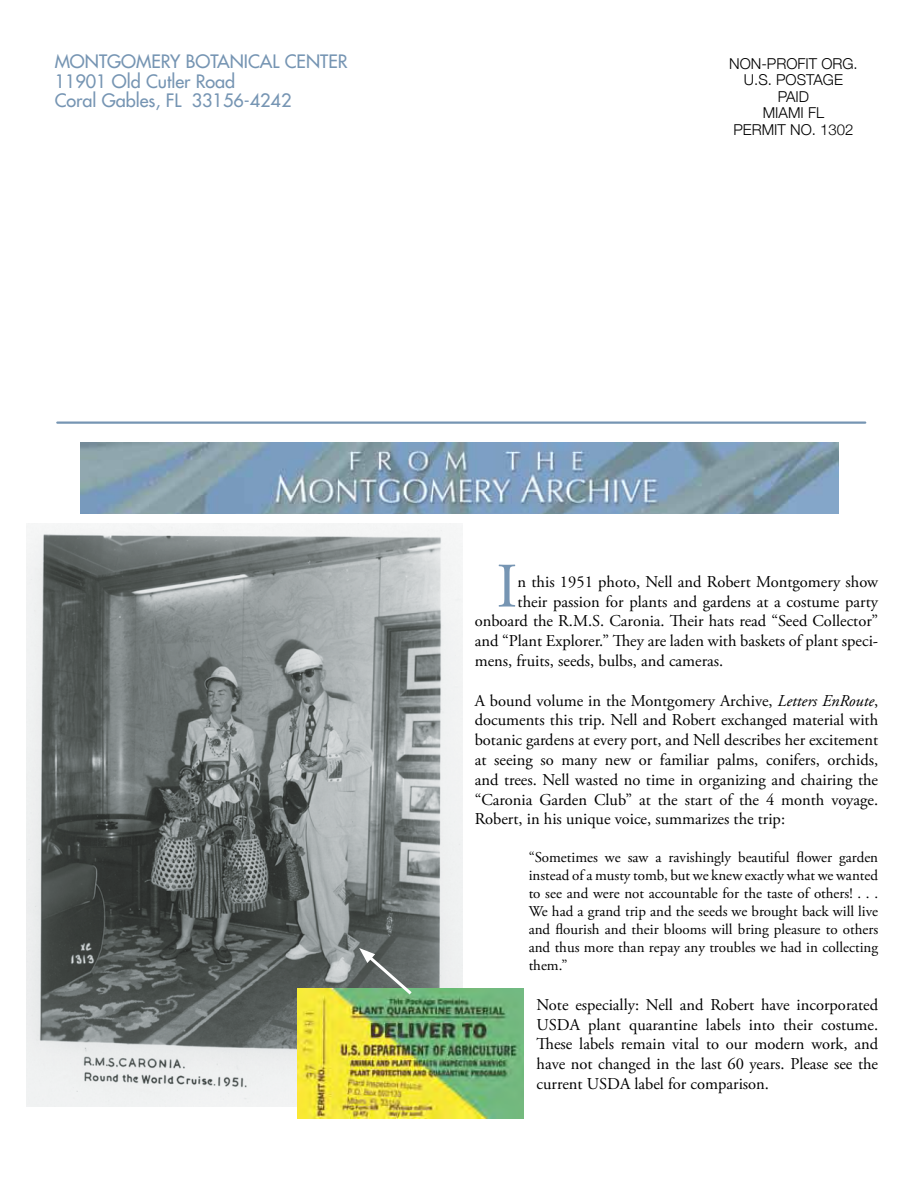
<style>
.page{position:relative;width:918px;height:1188px;background:#fff}
.page>*{position:absolute;margin:0;border:0;box-sizing:border-box;transform-origin:0 0}
.t1{font:63.15px "Adobe Garamond Pro";color:#7695b3}
.t2{font:18px/19.5px "Futura";color:#7695b3}
.t3{font:16.5px/19.8px "Adobe Garamond Pro";color:#000;text-align:justify}
.t4{font:15px/18px "Adobe Garamond Pro";color:#000;text-align:justify}
.t5{font:300 15px/16.5px "Helvetica Neue";color:#000;text-align:center}
.s1{font-style:italic}
</style>
<div class="page">
<img style="left:26px;top:524px;width:437px;height:583px">
<hr style="left:57px;top:422px;width:808px;height:2px;background:#7695b3">
<img style="left:80px;top:443px;width:759px;height:71px">
<img style="left:298px;top:989px;width:225px;height:129px">
<svg style="left:359px;top:948px;width:54px;height:48px;background:#708075"></svg>
<p class="t2" style="left:55px;top:52px;width:294px">MONTGOMERY BOTANICAL CENTER<br>11901 OLD CUTLER ROAD<br>CORAL GABLES, FL 33156-4242</p>
<p class="t5" style="left:729px;top:55px;width:130px">NON-PROFIT ORG.<br>U.S. POSTAGE<br>PAID<br>MIAMI FL<br>PERMIT NO. 1302</p>
<h1 class="t1" style="left:496px;top:549px;width:23px">I</h1>
<p class="t3" style="left:518px;top:572px;width:362px">n this 1951 photo, Nell and Robert Montgomery show</p>
<p class="t3" style="left:518px;top:592px;width:362px">their passion for plants and gardens at a costume party</p>
<p class="t3" style="left:475px;top:612px;width:405px">onboard the R.M.S. Caronia. Their hats read “Seed Collector”</p>
<p class="t3" style="left:475px;top:632px;width:405px">and “Plant Explorer.” They are laden with baskets of plant speci-</p>
<p class="t3" style="left:475px;top:651px;width:250px">mens, fruits, seeds, bulbs, and cameras.</p>
<p class="t3" style="left:475px;top:691px;width:405px">A bound volume in the Montgomery Archive, <span class="s1">Letters EnRoute</span>, documents this trip. Nell and Robert exchanged material with botanic gardens at every port, and Nell describes her excitement at seeing so many new or familiar palms, conifers, orchids, and trees. Nell wasted no time in organizing and chairing the “Caronia Garden Club” at the start of the 4 month voyage.<br>Robert, in his unique voice, summarizes the trip:</p>
<p class="t4" style="left:529px;top:849px;width:351px">“Sometimes we saw a ravishingly beautiful flower garden instead of a musty tomb, but we knew exactly what we wanted to see and were not accountable for the taste of others! . . .<br>We had a grand trip and the seeds we brought back will live and flourish and their blooms will bring pleasure to others and thus more than repay any troubles we had in collecting them.”</p>
<p class="t3" style="left:537px;top:995px;width:343px">Note especially: Nell and Robert have incorporated USDA plant quarantine labels into their costume.<br>These labels remain vital to our modern work, and have not changed in the last 60 years. Please see the current USDA label for comparison.</p>
</div>
